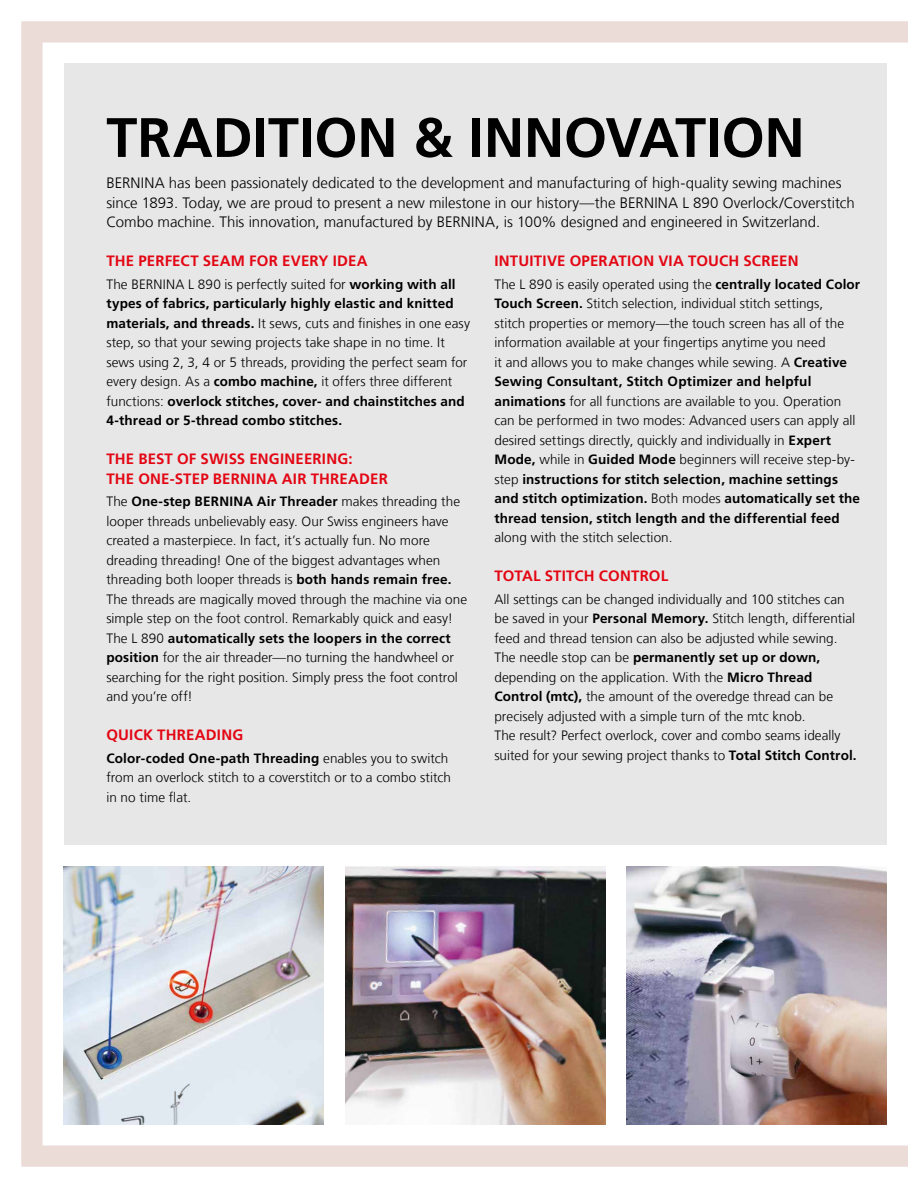
<style>
.page{position:relative;width:908px;height:1188px;background:#fff}
.page>*{position:absolute;margin:0;border:0;box-sizing:border-box;transform-origin:0 0}
.t1{font:700 55.5px "Frutiger LT Com";color:#000}
.t2{font:300 15px/19.5px "Frutiger LT Com";color:#000}
.t3{font:700 15px/19.5px "Frutiger LT Com";letter-spacing:.015em;color:#e30613}
.t4{font:300 13.5px/19.5px "Frutiger LT Com";letter-spacing:.005em;color:#000}
.s1{font-weight:700}
</style>
<div class="page">
<img style="left:21px;top:21px;width:886px;height:1146px">
<div style="left:64px;top:64px;width:822px;height:781px;background:#e7e7e8"></div>
<h1 class="t1" style="left:106px;top:105px;width:699px">TRADITION &amp; INNOVATION</h1>
<p class="t2" style="left:106px;top:174px;width:749px">BERNINA has been passionately dedicated to the development and manufacturing of high-quality sewing machines since 1893. Today, we are proud to present a new milestone in our history—the BERNINA L 890 Overlock/Coverstitch<br>Combo machine. This innovation, manufactured by BERNINA, is 100% designed and engineered in Switzerland.</p>
<p class="t3" style="left:106px;top:252px;width:263px">THE PERFECT SEAM FOR EVERY IDEA</p>
<p class="t4" style="left:106px;top:275px;width:365px">The BERNINA L 890 is perfectly suited for <span class="s1">working with all types of fabrics, particularly highly elastic and knitted materials, and threads.</span> It sews, cuts and finishes in one easy step, so that your sewing projects take shape in no time. It sews using 2, 3, 4 or 5 threads, providing the perfect seam for every design. As a <span class="s1">combo machine,</span> it offers three different functions: <span class="s1">overlock stitches, cover- and chainstitches and 4-thread or 5-thread combo stitches.</span></p>
<p class="t3" style="left:106px;top:450px;width:283px">THE BEST OF SWISS ENGINEERING:<br>THE ONE-STEP BERNINA AIR THREADER</p>
<p class="t4" style="left:106px;top:492px;width:362px">The <span class="s1">One-step BERNINA Air Threader</span> makes threading the looper threads unbelievably easy. Our Swiss engineers have created a masterpiece. In fact, it’s actually fun. No more dreading threading! One of the biggest advantages when threading both looper threads is <span class="s1">both hands remain free.<br></span>The threads are magically moved through the machine via one simple step on the foot control. Remarkably quick and easy!<br>The L 890 <span class="s1">automatically sets the loopers in the correct position</span> for the air threader—no turning the handwheel or searching for the right position. Simply press the foot control and you’re off!</p>
<p class="t3" style="left:106px;top:726px;width:138px">QUICK THREADING</p>
<p class="t4" style="left:106px;top:749px;width:346px"><span class="s1">Color-coded One-path Threading</span> enables you to switch from an overlock stitch to a coverstitch or to a combo stitch in no time flat.</p>
<p class="t3" style="left:494px;top:252px;width:305px">INTUITIVE OPERATION VIA TOUCH SCREEN</p>
<p class="t4" style="left:494px;top:275px;width:367px">The L 890 is easily operated using the <span class="s1">centrally located Color Touch Screen.</span> Stitch selection, individual stitch settings,<br>stitch properties or memory—the touch screen has all of the information available at your fingertips anytime you need<br>it and allows you to make changes while sewing. A <span class="s1">Creative Sewing Consultant, Stitch Optimizer and helpful animations</span> for all functions are available to you. Operation can be performed in two modes: Advanced users can apply all desired settings directly, quickly and individually in <span class="s1">Expert Mode,</span> while in <span class="s1">Guided Mode</span> beginners will receive step-by&shy;step <span class="s1">instructions for stitch selection, machine settings and stitch optimization.</span> Both modes <span class="s1">automatically set the thread tension, stitch length and the differential feed</span></p>
<p class="t4" style="left:494px;top:528px;width:179px">along with the stitch selection.</p>
<p class="t3" style="left:494px;top:567px;width:175px">TOTAL STITCH CONTROL</p>
<p class="t4" style="left:494px;top:590px;width:363px">All settings can be changed individually and 100 stitches can be saved in your <span class="s1">Personal Memory.</span> Stitch length, differential feed and thread tension can also be adjusted while sewing.<br>The needle stop can be <span class="s1">permanently set up or down, </span>depending on the application. With the <span class="s1">Micro Thread Control (mtc),</span> the amount of the overedge thread can be precisely adjusted with a simple turn of the mtc knob.<br>The result? Perfect overlock, cover and combo seams ideally suited for your sewing project thanks to <span class="s1">Total Stitch Control.</span></p>
</div>
